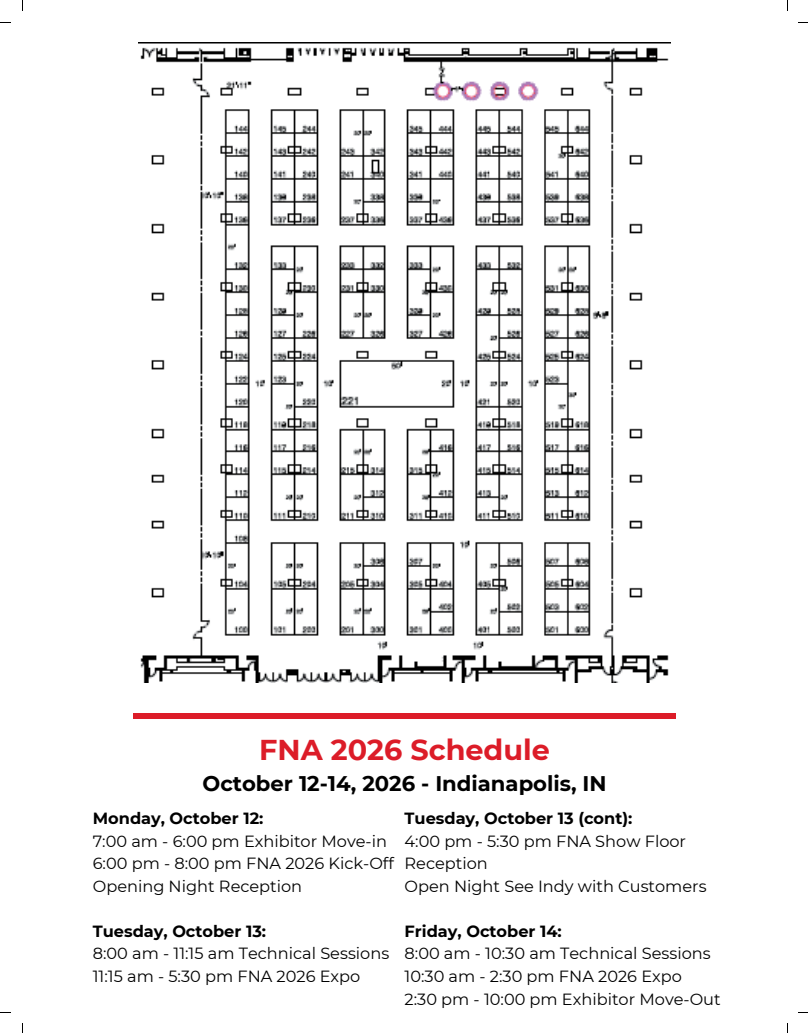
<style>
.page{position:relative;width:808px;height:1033px;background:#fff}
.page>*{position:absolute;margin:0;border:0;box-sizing:border-box;transform-origin:0 0}
.t1{font:700 28.62px "Montserrat";color:#dc1c28}
.t2{font:700 21.12px "Montserrat";color:#000}
.t3{font:16.12px/22.5px "Montserrat";color:#000}
.t4{font:700 16.12px "Montserrat";color:#000}
</style>
<div class="page">
<img style="left:138px;top:43px;width:533px;height:639px">
<div style="left:133px;top:712px;width:542px;height:6px;background:#dc1c28"></div>
<h1 class="t1" style="left:259px;top:729px;width:292px">FNA 2026 Schedule</h1>
<h2 class="t2" style="left:202px;top:768px;width:405px">October 12-14, 2026 - Indianapolis, IN</h2>
<p class="t4" style="left:93px;top:807px;width:172px">Monday, October 12:</p>
<p class="t3" style="left:93px;top:829px;width:302px">7:00 am - 6:00 pm Exhibitor Move-in<br>6:00 pm - 8:00 pm FNA 2026 Kick-Off<br>Opening Night Reception</p>
<p class="t4" style="left:93px;top:919px;width:175px">Tuesday, October 13:</p>
<p class="t3" style="left:93px;top:941px;width:298px">8:00 am - 11:15 am Technical Sessions<br>11:15 am - 5:30 pm FNA 2026 Expo</p>
<p class="t4" style="left:404px;top:807px;width:229px">Tuesday, October 13 (cont):</p>
<p class="t3" style="left:404px;top:829px;width:303px">4:00 pm - 5:30 pm FNA Show Floor<br>Reception<br>Open Night See Indy with Customers</p>
<p class="t4" style="left:404px;top:919px;width:159px">Friday, October 14:</p>
<p class="t3" style="left:404px;top:941px;width:317px">8:00 am - 10:30 am Technical Sessions<br>10:30 am - 2:30 pm FNA 2026 Expo<br>2:30 pm - 10:00 pm Exhibitor Move-Out</p>
</div>
